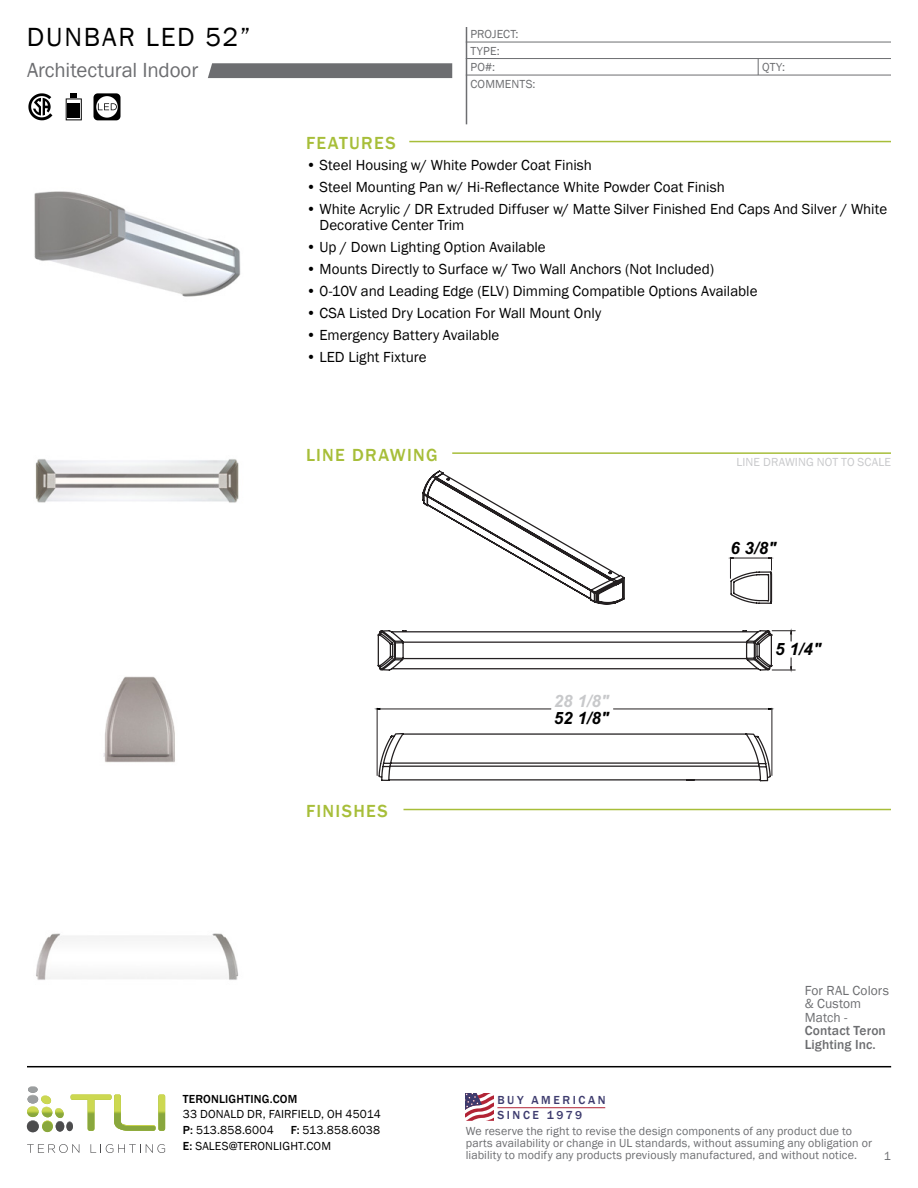
<style>
.page{position:relative;width:918px;height:1188px;background:#fff}
.page>*{position:absolute;margin:0;border:0;box-sizing:border-box;transform-origin:0 0}
.t1{font:27px "Franklin Gothic";letter-spacing:.065em;color:#000}
.t2{font:21px "Franklin Gothic";letter-spacing:-.01em;color:#6d6e71}
.t3{font:500 18px "Franklin Gothic";letter-spacing:.07em;color:#a7be39}
.t4{font:italic 700 16.95px "Arial";color:#010101}
.t5{font:italic 700 16.95px "Arial";color:#c8c9cb}
.t6{font:15px/16.5px "Franklin Gothic";color:#000}
.t7{font:13.5px/13.5px "Franklin Gothic";letter-spacing:.005em;color:#6d6e71}
.t8{font:500 13.5px/13.5px "Franklin Gothic";letter-spacing:.01em;color:#6d6e71}
.t9{font:12px/12px "Franklin Gothic";letter-spacing:.01em;color:#6d6e71}
.t10{font:12px/15.8px "Franklin Gothic";letter-spacing:.015em;color:#000}
.t11{font:12px "Franklin Gothic";letter-spacing:.01em;color:#c8c9cb}
.t12{font:500 12px/15px "Franklin Gothic";letter-spacing:.215em;color:#3d3b6e}
.t13{font:500 12px "Franklin Gothic";letter-spacing:.015em;color:#000}
.s1{font-weight:500}
</style>
<div class="page">
<hr style="left:409px;top:141px;width:482px;height:1px;background:#a7be39">
<hr style="left:452px;top:452px;width:439px;height:2px;background:#a7be39">
<hr style="left:404px;top:809px;width:487px;height:1px;background:#a7be39">
<svg style="left:758px;top:59px;width:1px;height:16px"></svg>
<svg style="left:208px;top:63px;width:244px;height:15px;background:#707174"></svg>
<img style="left:34px;top:191px;width:207px;height:106px">
<svg style="left:378px;top:571px;width:395px;height:210px"></svg>
<hr style="left:733px;top:558px;width:37px;height:1px;background:#231f20">
<svg style="left:768px;top:557px;width:4px;height:13px"></svg>
<svg style="left:730px;top:557px;width:4px;height:21px"></svg>
<hr style="left:377px;top:708px;width:1px;height:68px;background:#231f20">
<hr style="left:772px;top:708px;width:1px;height:68px;background:#231f20">
<hr style="left:379px;top:709px;width:172px;height:1px;background:#231f20">
<hr style="left:613px;top:709px;width:157px;height:1px;background:#231f20">
<svg style="left:374px;top:708px;width:7px;height:2px"></svg>
<svg style="left:768px;top:708px;width:6px;height:2px"></svg>
<svg style="left:421px;top:471px;width:205px;height:134px"></svg>
<svg style="left:377px;top:627px;width:418px;height:46px"></svg>
<img style="left:35px;top:459px;width:204px;height:44px">
<img style="left:103px;top:676px;width:72px;height:87px">
<img style="left:27px;top:933px;width:219px;height:133px">
<svg style="left:66px;top:93px;width:16px;height:27px"></svg>
<svg style="left:94px;top:93px;width:27px;height:27px"></svg>
<svg style="left:28px;top:93px;width:24px;height:27px"></svg>
<hr style="left:466px;top:27px;width:1px;height:97px;background:#6d6e71">
<hr style="left:466px;top:42px;width:425px;height:1px;background:#6d6e71">
<hr style="left:466px;top:58px;width:425px;height:1px;background:#6d6e71">
<hr style="left:466px;top:75px;width:425px;height:1px;background:#6d6e71">
<hr style="left:27px;top:1066px;width:864px;height:1px;background:#000">
<svg style="left:27px;top:1086px;width:138px;height:46px"></svg>
<svg style="left:27px;top:1144px;width:52px;height:9px"></svg>
<svg style="left:91px;top:1144px;width:74px;height:9px"></svg>
<svg style="left:466px;top:1093px;width:28px;height:28px"></svg>
<hr style="left:497px;top:1107px;width:108px;height:1px;background:#b22335">
<h1 class="t1" style="left:27px;top:20px;width:225px">DUNBAR LED 52”</h1>
<h2 class="t2" style="left:27px;top:57px;width:173px">Architectural Indoor</h2>
<p class="t3" style="left:306px;top:132px;width:91px">FEATURES</p>
<p class="t9" style="left:470px;top:26px;width:50px;line-height:16.4px">PROJECT:<br>TYPE:</p>
<p class="t9" style="left:470px;top:78px;width:67px">COMMENTS:</p>
<p class="t9" style="left:470px;top:61px;width:26px">PO#:</p>
<p class="t9" style="left:762px;top:61px;width:24px">QTY:</p>
<p class="t6" style="left:306px;top:157px;width:288px">• Steel Housing w/ White Powder Coat Finish</p>
<p class="t6" style="left:306px;top:179px;width:420px">• Steel Mounting Pan w/ Hi-Reflectance White Powder Coat Finish</p>
<p class="t6" style="left:320px;top:201px;width:569px;text-indent:-14px">• White Acrylic / DR Extruded Diffuser w/ Matte Silver Finished End Caps And Silver / White<br>Decorative Center Trim</p>
<p class="t6" style="left:306px;top:239px;width:241px">• Up / Down Lighting Option Available</p>
<p class="t6" style="left:306px;top:261px;width:410px">• Mounts Directly to Surface w/ Two Wall Anchors (Not Included)</p>
<p class="t6" style="left:306px;top:283px;width:453px">• 0-10V and Leading Edge (ELV) Dimming Compatible Options Available</p>
<p class="t6" style="left:306px;top:305px;width:297px">• CSA Listed Dry Location For Wall Mount Only</p>
<p class="t6" style="left:306px;top:327px;width:195px">• Emergency Battery Available</p>
<p class="t6" style="left:306px;top:349px;width:122px">• LED Light Fixture</p>
<p class="t3" style="left:306px;top:444px;width:133px">LINE DRAWING</p>
<p class="t3" style="left:306px;top:800px;width:83px">FINISHES</p>
<p class="t5" style="left:554px;top:690px;width:57px">28 1/8"</p>
<p class="t4" style="left:554px;top:707px;width:57px">52 1/8"</p>
<p class="t11" style="left:737px;top:455px;width:156px">LINE DRAWING NOT TO SCALE</p>
<p class="t4" style="left:730px;top:537px;width:47px">6 3/8"</p>
<p class="t4" style="left:775px;top:638px;width:47px">5 1/4"</p>
<p class="t7" style="left:805px;top:984px;width:86px">For RAL Colors &amp; Custom<br>Match -</p>
<p class="t8" style="left:805px;top:1024px;width:83px">Contact Teron<br>Lighting Inc.</p>
<p class="t13" style="left:183px;top:1091px;width:116px">TERONLIGHTING.COM</p>
<p class="t10" style="left:183px;top:1107px;width:200px">33 DONALD DR, FAIRFIELD, OH 45014<br><span class="s1">P:</span> 513.858.6004</p>
<p class="t12" style="left:497px;top:1093px;width:110px">BUY AMERICAN<br>SINCE 1979</p>
<p class="t10" style="left:183px;top:1123px;width:199px;text-indent:108px"><span class="s1">F:</span> 513.858.6038<br><span class="s1">E:</span> SALES@TERONLIGHT.COM</p>
<p class="t9" style="left:466px;top:1125px;width:408px">We reserve the right to revise the design components of any product due to parts availability or change in UL standards, without assuming any obligation or liability to modify any products previously manufactured, and without notice.</p>
<p class="t9" style="left:884px;top:1150px;width:9px">1</p>
</div>
